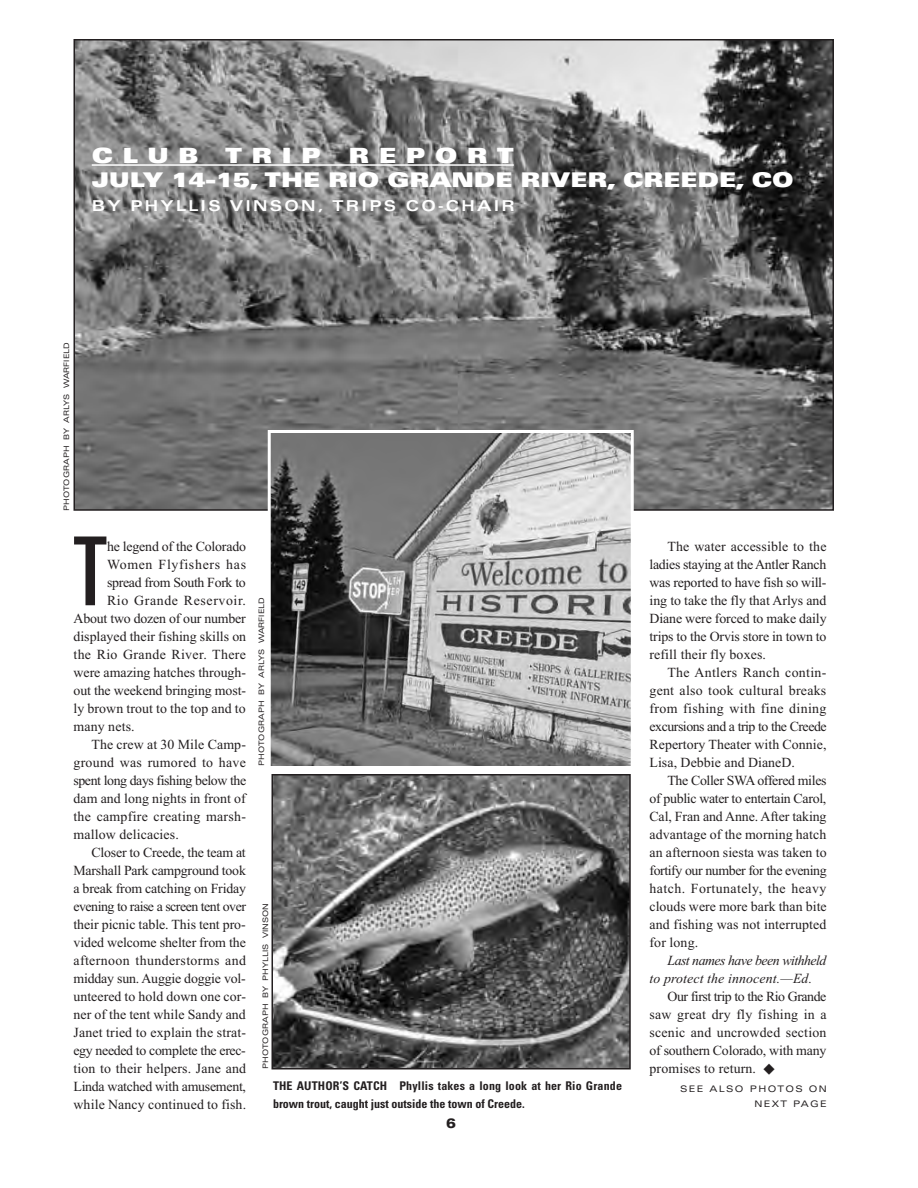
<style>
.page{position:relative;width:918px;height:1188px;background:#fff}
.page>*{position:absolute;margin:0;border:0;box-sizing:border-box;transform-origin:0 0}
.t1{font:ultra-condensed 95.25px "Univers";color:#231f20}
.t2{font:900 expanded 21px "Univers";letter-spacing:.45em;color:#fff}
.t3{font:900 expanded 20.25px "Univers";color:#fff}
.t4{font:700 expanded 15px "Univers";letter-spacing:.15em;color:#fff}
.t5{font:13.8px/18px "Times New Roman";color:#231f20;text-align:justify}
.t6{font:italic 13.8px/18px "Times New Roman";letter-spacing:-.04em;color:#231f20}
.t7{font:13.8px "Times New Roman";letter-spacing:-.02em;color:#231f20}
.t8{font:13.8px "Times New Roman";letter-spacing:.02em;color:#231f20}
.t9{font:13.8px "Times New Roman";letter-spacing:-.035em;color:#231f20}
.t10{font:13.8px "Times New Roman";letter-spacing:-.03em;color:#231f20}
.t11{font:13.8px "Times New Roman";letter-spacing:-.025em;color:#231f20}
.t12{font:13.8px "Times New Roman";letter-spacing:.03em;color:#231f20}
.t13{font:13.8px "Times New Roman";letter-spacing:.025em;color:#231f20}
.t14{font:13.8px "Times New Roman";letter-spacing:.045em;color:#231f20}
.t15{font:13.8px "Times New Roman";letter-spacing:.05em;color:#231f20}
.t16{font:900 expanded 13.5px "Univers";color:#231f20}
.t17{font:700 condensed 12px/18px "Univers";letter-spacing:.015em;color:#231f20}
.t18{font:expanded 9px/15px "Univers";letter-spacing:.15em;color:#231f20;text-align:right}
.t19{font:expanded 7.5px "Univers";color:#231f20}
</style>
<div class="page">
<img style="left:275px;top:777px;width:353px;height:289px">
<div style="left:272px;top:774px;width:359px;height:295px;border:2px solid #231f20"></div>
<img style="left:77px;top:42px;width:754px;height:466px">
<img style="left:272px;top:434px;width:358px;height:331px">
<div style="left:268px;top:430px;width:366px;height:339px;border:3px solid #fff"></div>
<hr style="left:92px;top:164px;width:422px;height:2px;background:#fff">
<h2 class="t2" style="left:92px;top:148px;width:108px">CLUB</h2>
<h2 class="t2" style="left:225px;top:148px;width:97px">TRIP</h2>
<h2 class="t2" style="left:349px;top:148px;width:167px">REPORT</h2>
<h3 class="t3" style="left:92px;top:173px;width:703px">JULY 14-15, THE RIO GRANDE RIVER, CREEDE, CO</h3>
<p class="t4" style="left:92px;top:200px;width:425px">BY PHYLLIS VINSON, TRIPS CO-CHAIR</p>
<p class="t19" style="left:64px;top:511px;width:170px;rotate:-90deg">PHOTOGRAPH BY ARLYS WARFIELD</p>
<h1 class="t1" style="left:74px;top:536px;width:35px">T</h1>
<p class="t5" style="left:107px;top:537px;width:141px">he legend of the Colorado</p>
<p class="t15" style="left:107px;top:556px;width:141px">Women Flyfishers has</p>
<p class="t7" style="left:107px;top:574px;width:140px">spread from South Fork to</p>
<p class="t14" style="left:107px;top:592px;width:140px">Rio Grande Reservoir.</p>
<p class="t5" style="left:73px;top:609px;width:174px">About two dozen of our number</p>
<p class="t5" style="left:73px;top:627px;width:174px">displayed their fishing skills on</p>
<p class="t13" style="left:73px;top:646px;width:174px">the Rio Grande River. There</p>
<p class="t5" style="left:74px;top:663px;width:174px">were amazing hatches through-</p>
<p class="t5" style="left:74px;top:681px;width:174px">out the weekend bringing most-</p>
<p class="t5" style="left:74px;top:699px;width:174px">ly brown trout to the top and to</p>
<p class="t5" style="left:74px;top:717px;width:63px">many nets.</p>
<p class="t5" style="left:92px;top:735px;width:156px">The crew at 30 Mile Camp-</p>
<p class="t8" style="left:74px;top:754px;width:174px">ground was rumored to have</p>
<p class="t10" style="left:74px;top:772px;width:174px">spent long days fishing below the</p>
<p class="t5" style="left:74px;top:789px;width:174px">dam and long nights in front of</p>
<p class="t8" style="left:74px;top:808px;width:174px">the campfire creating marsh-</p>
<p class="t5" style="left:74px;top:825px;width:107px">mallow delicacies.</p>
<p class="t5" style="left:92px;top:843px;width:156px">Closer to Creede, the team at</p>
<p class="t5" style="left:74px;top:861px;width:174px">Marshall Park campground took</p>
<p class="t5" style="left:74px;top:879px;width:174px">a break from catching on Friday</p>
<p class="t9" style="left:74px;top:898px;width:174px">evening to raise a screen tent over</p>
<p class="t5" style="left:74px;top:915px;width:174px">their picnic table. This tent pro-</p>
<p class="t5" style="left:74px;top:933px;width:174px">vided welcome shelter from the</p>
<p class="t12" style="left:74px;top:952px;width:174px">afternoon thunderstorms and</p>
<p class="t5" style="left:74px;top:969px;width:174px">midday sun. Auggie doggie vol-</p>
<p class="t5" style="left:74px;top:987px;width:174px">unteered to hold down one cor-</p>
<p class="t5" style="left:74px;top:1005px;width:174px">ner of the tent while Sandy and</p>
<p class="t5" style="left:74px;top:1023px;width:174px">Janet tried to explain the strat-</p>
<p class="t11" style="left:74px;top:1042px;width:174px">egy needed to complete the erec-</p>
<p class="t5" style="left:74px;top:1059px;width:174px">tion to their helpers. Jane and</p>
<p class="t7" style="left:74px;top:1078px;width:174px">Linda watched with amusement,</p>
<p class="t5" style="left:74px;top:1095px;width:174px">while Nancy continued to fish.</p>
<p class="t19" style="left:259px;top:766px;width:170px;rotate:-90deg">PHOTOGRAPH BY ARLYS WARFIELD</p>
<p class="t19" style="left:263px;top:1069px;width:167px;rotate:-90deg">PHOTOGRAPH BY PHYLLIS VINSON</p>
<p class="t17" style="left:273px;top:1078px;width:351px">THE AUTHOR’S CATCH Phyllis takes a long look at her Rio Grande brown trout, caught just outside the town of Creede.</p>
<p class="t16" style="left:446px;top:1118px;width:11px">6</p>
<p class="t5" style="left:650px;top:537px;width:179px;text-indent:18px">The water accessible to the ladies staying at the Antler Ranch was reported to have fish so will&shy;ing to take the fly that Arlys and Diane were forced to make daily trips to the Orvis store in town to refill their fly boxes.</p>
<p class="t5" style="left:650px;top:663px;width:179px;text-indent:18px">The Antlers Ranch contin&shy;gent also took cultural breaks from fishing with fine dining excursions and a trip to the Creede Repertory Theater with Connie, Lisa, Debbie and DianeD.</p>
<p class="t5" style="left:650px;top:771px;width:179px;text-indent:18px">The Coller SWA offered miles of public water to entertain Carol, Cal, Fran and Anne. After taking advantage of the morning hatch an afternoon siesta was taken to fortify our number for the evening hatch. Fortunately, the heavy clouds were more bark than bite and fishing was not interrupted for long.</p>
<p class="t6" style="left:649px;top:951px;width:178px;text-indent:18px">Last names have been withheld to protect the innocent.—Ed.</p>
<p class="t5" style="left:649px;top:987px;width:179px;text-indent:18px">Our first trip to the Rio Grande saw great dry fly fishing in a scenic and uncrowded section of southern Colorado, with many promises to return. ■</p>
<p class="t18" style="left:680px;top:1082px;width:148px">SEE ALSO PHOTOS ON<br>NEXT PAGE</p>
</div>
